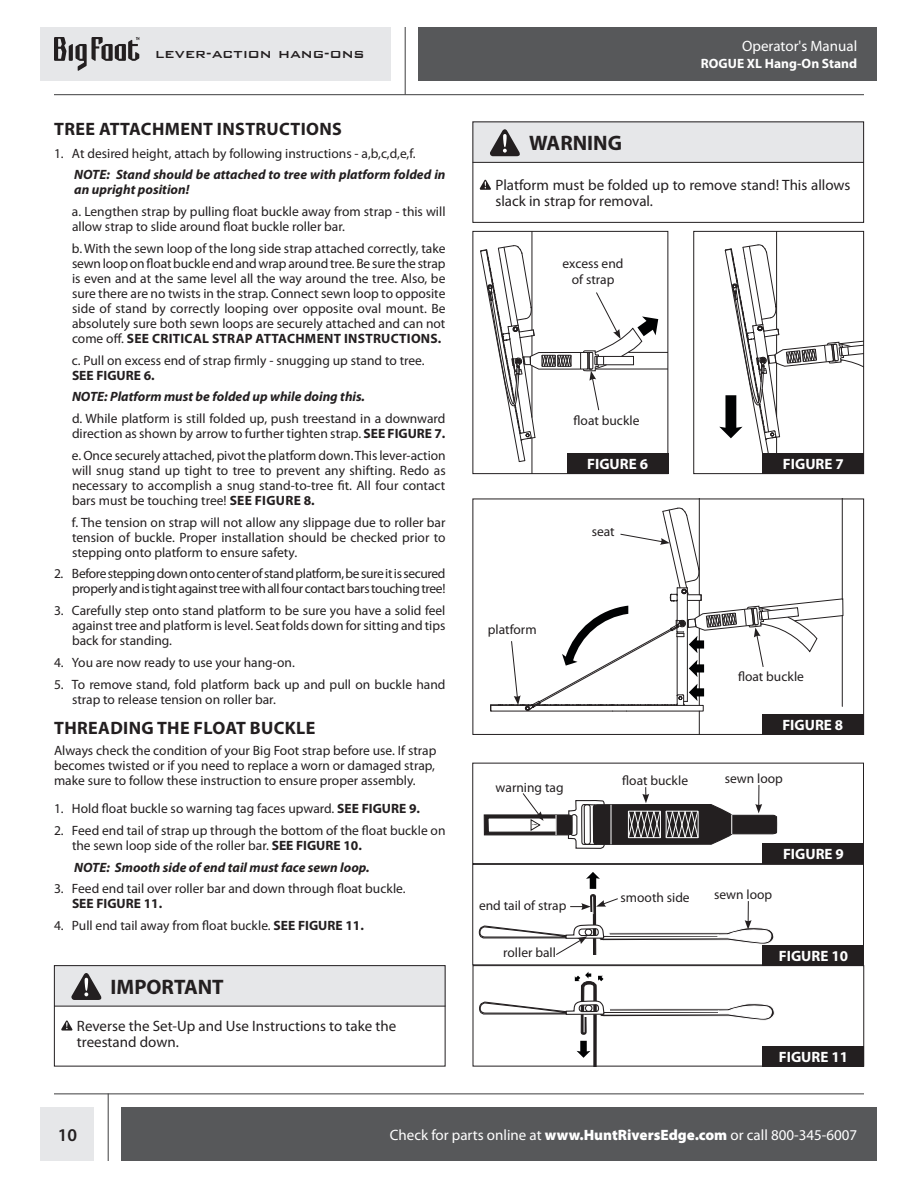
<style>
.page{position:relative;width:918px;height:1188px;background:#fff}
.page>*{position:absolute;margin:0;border:0;box-sizing:border-box;transform-origin:0 0}
.t1{font:700 21px "Myriad Pro";color:#231f20}
.headline_no_underlin{font:700 18px "Myriad Pro";letter-spacing:.02em;color:#231f20}
.t2{font:600 18px "Myriad Pro";color:#231f20}
.t3{font:500 16.65px "Bank Gothic";color:#231f20}
.t4{font:15px/16.5px "Myriad Pro";color:#231f20}
.t5{font:15px "Myriad Pro";color:#fff}
.t6{font:700 15px "Myriad Pro";color:#fff}
.numbered_stuff{font:13.5px/15px "Myriad Pro";color:#231f20}
.headline_no_underlin-2{font:13.5px/15px "Myriad Pro";color:#231f20;text-align:justify}
.numbered_stuff-2{font:13.5px/15px "Myriad Pro";letter-spacing:-.025em;color:#231f20;text-align:right}
.note{font:italic 700 13.5px/15px "Myriad Pro";color:#231f20}
.numbered_stuff-3{font:italic 700 13.5px "Myriad Pro";color:#231f20}
.t7{font:700 13.5px "Myriad Pro";color:#fff}
.t8{font:6.45px "Myriad Pro";color:#050504}
.s1{font-weight:700}
.s2{font-weight:900}
</style>
<div class="page">
<div style="left:122px;top:1107px;width:756px;height:54px;background:#57585a"></div>
<hr style="left:54px;top:1094px;width:810px;height:1px;background:#3e3e3f">
<div style="left:40px;top:1107px;width:54px;height:54px;background:#e6e7e9"></div>
<hr style="left:108px;top:1094px;width:1px;height:67px;background:#3e3e3f">
<div style="left:40px;top:27px;width:352px;height:54px;background:#e6e7e9"></div>
<div style="left:418px;top:27px;width:460px;height:54px;background:#57585a"></div>
<hr style="left:54px;top:94px;width:810px;height:1px;background:#3e3e3f">
<svg style="left:54px;top:37px;width:85px;height:34px"></svg>
<hr style="left:405px;top:27px;width:1px;height:67px;background:#3e3e3f">
<div style="left:472px;top:122px;width:392px;height:40px;background:#e6e7e9"></div>
<div style="left:472px;top:122px;width:392px;height:101px;border:1px solid #231f20"></div>
<svg style="left:490px;top:129px;width:30px;height:27px"></svg>
<hr style="left:473px;top:162px;width:391px;height:1px;background:#231f20">
<svg style="left:479px;top:179px;width:12px;height:11px"></svg>
<hr style="left:776px;top:231px;width:1px;height:98px;background:#231f20">
<svg style="left:719px;top:244px;width:143px;height:218px"></svg>
<div style="left:693px;top:231px;width:171px;height:243px;border:1px solid #231f20"></div>
<svg style="left:480px;top:231px;width:188px;height:243px"></svg>
<div style="left:54px;top:965px;width:392px;height:41px;background:#e6e7e9"></div>
<div style="left:54px;top:965px;width:392px;height:101px;border:1px solid #231f20"></div>
<svg style="left:71px;top:973px;width:31px;height:27px"></svg>
<hr style="left:54px;top:1006px;width:392px;height:1px;background:#231f20">
<svg style="left:61px;top:1020px;width:12px;height:11px"></svg>
<div style="left:472px;top:763px;width:392px;height:101px;border:1px solid #231f20"></div>
<svg style="left:483px;top:785px;width:295px;height:68px"></svg>
<hr style="left:699px;top:499px;width:1px;height:96px;background:#231f20">
<hr style="left:842px;top:499px;width:1px;height:100px;background:#231f20">
<div style="left:472px;top:499px;width:392px;height:236px;border:1px solid #231f20"></div>
<svg style="left:490px;top:507px;width:354px;height:227px"></svg>
<div style="left:472px;top:864px;width:392px;height:101px;border:1px solid #231f20"></div>
<svg style="left:479px;top:965px;width:295px;height:101px"></svg>
<svg style="left:479px;top:864px;width:295px;height:92px"></svg>
<div style="left:763px;top:843px;width:101px;height:20px;background:#231f20"></div>
<div style="left:763px;top:946px;width:101px;height:20px;background:#231f20"></div>
<div style="left:763px;top:1046px;width:101px;height:20px;background:#231f20"></div>
<div style="left:762px;top:715px;width:101px;height:20px;background:#231f20"></div>
<div style="left:567px;top:454px;width:101px;height:20px;background:#231f20"></div>
<div style="left:763px;top:454px;width:101px;height:20px;background:#231f20"></div>
<p class="t3" style="left:155px;top:40px;width:211px">lever-action hang-ons</p>
<p class="t5" style="left:742px;top:37px;width:117px">Operator's Manual</p>
<p class="t7" style="left:701px;top:55px;width:158px">ROGUE XL Hang-On Stand</p>
<p class="headline_no_underlin" style="left:54px;top:117px;width:289px">TREE ATTACHMENT INSTRUCTIONS</p>
<p class="numbered_stuff" style="left:54px;top:145px;width:363px">1. At desired height, attach by following instructions - a,b,c,d,e,f.</p>
<p class="note" style="left:74px;top:167px;width:373px">NOTE: Stand should be attached to tree with platform folded in an upright position!</p>
<p class="numbered_stuff" style="left:72px;top:204px;width:375px">a. Lengthen strap by pulling float buckle away from strap - this will allow strap to slide around float buckle roller bar.</p>
<p class="numbered_stuff" style="left:72px;top:241px;width:375px;text-align:justify">b. With the sewn loop of the long side strap attached correctly, take sewn loop on float buckle end and wrap around tree. Be sure the strap is even and at the same level all the way around the tree. Also, be sure there are no twists in the strap. Connect sewn loop to opposite side of stand by correctly looping over opposite oval mount. Be absolutely sure both sewn loops are securely attached and can not come off. <span class="s1">SEE CRITICAL STRAP ATTACHMENT INSTRUCTIONS.</span></p>
<p class="numbered_stuff" style="left:72px;top:352px;width:354px">c. Pull on excess end of strap firmly - snugging up stand to tree.<br><span class="s1">SEE FIGURE 6.</span></p>
<p class="numbered_stuff-3" style="left:72px;top:388px;width:295px">NOTE: Platform must be folded up while doing this.</p>
<p class="numbered_stuff" style="left:72px;top:411px;width:375px">d. While platform is still folded up, push treestand in a downward direction as shown by arrow to further tighten strap. <span class="s1">SEE FIGURE 7.</span></p>
<p class="numbered_stuff" style="left:72px;top:448px;width:375px;text-align:justify">e. Once securely attached, pivot the platform down. This lever-action will snug stand up tight to tree to prevent any shifting. Redo as necessary to accomplish a snug stand-to-tree fit. All four contact bars must be touching tree! <span class="s1">SEE FIGURE 8.</span></p>
<p class="numbered_stuff" style="left:72px;top:514px;width:375px;text-align:justify">f. The tension on strap will not allow any slippage due to roller bar tension of buckle. Proper installation should be checked prior to stepping onto platform to ensure safety.</p>
<p class="numbered_stuff-2" style="left:54px;top:566px;width:393px">2. Before stepping down onto center of stand platform, be sure it is secured properly and is tight against tree with all four contact bars touching tree!</p>
<p class="numbered_stuff" style="left:72px;top:603px;width:375px;text-align:justify;text-indent:-18px">3. Carefully step onto stand platform to be sure you have a solid feel against tree and platform is level. Seat folds down for sitting and tips back for standing.</p>
<p class="numbered_stuff" style="left:54px;top:655px;width:242px">4. You are now ready to use your hang-on.</p>
<p class="numbered_stuff" style="left:72px;top:676px;width:375px;text-indent:-18px">5. To remove stand, fold platform back up and pull on buckle hand strap to release tension on roller bar.</p>
<p class="headline_no_underlin" style="left:54px;top:716px;width:263px">THREADING THE FLOAT BUCKLE</p>
<p class="headline_no_underlin-2" style="left:54px;top:742px;width:384px">Always check the condition of your Big Foot strap before use. If strap becomes twisted or if you need to replace a worn or damaged strap, make sure to follow these instruction to ensure proper assembly.</p>
<p class="numbered_stuff" style="left:54px;top:801px;width:368px">1. Hold float buckle so warning tag faces upward. <span class="s1">SEE FIGURE 9.</span></p>
<p class="numbered_stuff" style="left:72px;top:823px;width:375px;text-indent:-18px">2. Feed end tail of strap up through the bottom of the float buckle on the sewn loop side of the roller bar. <span class="s1">SEE FIGURE 10.</span></p>
<p class="note" style="left:74px;top:859px;width:297px">NOTE: Smooth side of end tail must face sewn loop.</p>
<p class="numbered_stuff" style="left:72px;top:881px;width:335px;text-indent:-18px">3. Feed end tail over roller bar and down through float buckle.<br><span class="s1">SEE FIGURE 11.</span></p>
<p class="numbered_stuff" style="left:54px;top:918px;width:311px">4. Pull end tail away from float buckle. <span class="s1">SEE FIGURE 11.</span></p>
<p class="t1" style="left:111px;top:973px;width:115px">IMPORTANT</p>
<p class="t4" style="left:77px;top:1017px;width:321px">Reverse the Set-Up and Use Instructions to take the treestand down.</p>
<p class="t1" style="left:529px;top:130px;width:95px">WARNING</p>
<p class="t4" style="left:495px;top:176px;width:357px">Platform must be folded up to remove stand! This allows slack in strap for removal.</p>
<p class="numbered_stuff" style="left:563px;top:255px;width:62px;line-height:16.2px;text-align:center">excess end of strap</p>
<p class="numbered_stuff" style="left:574px;top:412px;width:67px">float buckle</p>
<p class="t6" style="left:587px;top:455px;width:62px">FIGURE 6</p>
<p class="t6" style="left:783px;top:455px;width:62px">FIGURE 7</p>
<p class="numbered_stuff" style="left:592px;top:523px;width:25px">seat</p>
<p class="numbered_stuff" style="left:488px;top:622px;width:50px">platform</p>
<p class="numbered_stuff" style="left:496px;top:780px;width:69px">warning tag</p>
<p class="t8" style="left:539px;top:824px;width:3px;rotate:90deg">!</p>
<p class="numbered_stuff" style="left:479px;top:897px;width:89px">end tail of strap</p>
<p class="numbered_stuff" style="left:503px;top:945px;width:54px">roller ball</p>
<p class="numbered_stuff" style="left:738px;top:669px;width:67px">float buckle</p>
<p class="t6" style="left:782px;top:715px;width:62px">FIGURE 8</p>
<p class="numbered_stuff" style="left:622px;top:773px;width:67px">float buckle</p>
<p class="numbered_stuff" style="left:725px;top:771px;width:60px">sewn loop</p>
<p class="numbered_stuff" style="left:621px;top:890px;width:71px">smooth side</p>
<p class="numbered_stuff" style="left:714px;top:887px;width:60px">sewn loop</p>
<p class="t6" style="left:783px;top:844px;width:62px">FIGURE 9</p>
<p class="t6" style="left:779px;top:947px;width:71px">FIGURE 10</p>
<p class="t6" style="left:779px;top:1047px;width:71px">FIGURE 11</p>
<h2 class="t2" style="left:58px;top:1123px;width:21px">10</h2>
<p class="t5" style="left:390px;top:1125px;width:469px">Check for parts online at <span class="s2">www.HuntRiversEdge.com</span> or call 800-345-6007</p>
</div>
